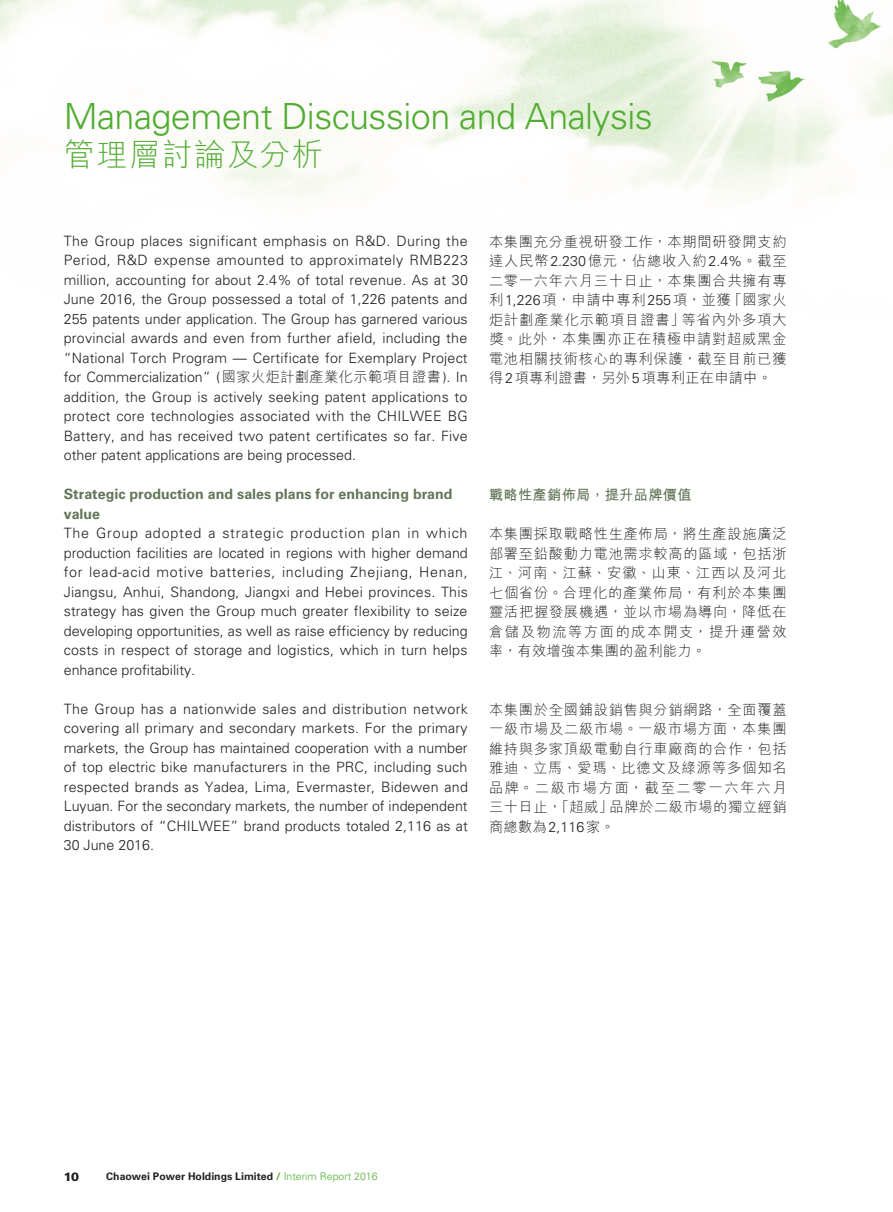
<style>
.page{position:relative;width:893px;height:1212px;background:#fff}
.page>*{position:absolute;margin:0;border:0;box-sizing:border-box;transform-origin:0 0}
.t1{font:300 36px "Univers LT Std";letter-spacing:-.015em;color:#51ad32}
.t2{font:300 31.5px "M Hei HK";letter-spacing:.035em;color:#51ad32}
._00_txt_E{font:300 14.25px/19.5px "Univers LT Std";letter-spacing:.005em;color:#231f20;text-align:justify}
._000_txt_C{font:300 14.25px/19.5px "M Hei HK";letter-spacing:.055em;color:#231f20;text-align:justify}
._02_H2_E{font:700 14.25px/19.5px "Univers LT Std";color:#627557}
._002_H2_C{font:700 14.25px "M Hei HK";letter-spacing:.02em;color:#627557}
.t3{font:900 12px "Univers LT Std";color:#231f20}
.t4{font:700 10.5px "Univers LT Std";color:#231f20}
.s1{font-family:"M Hei HK"}
.s2{font-family:"Univers LT Std"}
.s3{color:#51ad32}
.s4{font-weight:300;color:#51ad32}
</style>
<div class="page">
<img style="left:0;top:0;width:893px;height:198px">
<h1 class="t1" style="left:64px;top:94px;width:591px">Management Discussion and Analysis</h1>
<h2 class="t2" style="left:64px;top:138px;width:261px">管理層討論及分析</h2>
<p class="_00_txt_E" style="left:64px;top:231px;width:406px">The Group places significant emphasis on R&amp;D. During the Period, R&amp;D expense amounted to approximately RMB223 million, accounting for about 2.4% of total revenue. As at 30<br>June 2016, the Group possessed a total of 1,226 patents and 255 patents under application. The Group has garnered various provincial awards and even from further afield, including the “National Torch Program — Certificate for Exemplary Project for Commercialization” (<span class="s1">國家火炬計劃產業化示範項目證書</span>). In addition, the Group is actively seeking patent applications to protect core technologies associated with the CHILWEE BG Battery, and has received two patent certificates so far. Five other patent applications are being processed.</p>
<p class="_02_H2_E" style="left:64px;top:485px;width:390px">Strategic production and sales plans for enhancing brand value</p>
<p class="_00_txt_E" style="left:64px;top:523px;width:406px">The Group adopted a strategic production plan in which production facilities are located in regions with higher demand for lead-acid motive batteries, including Zhejiang, Henan, Jiangsu, Anhui, Shandong, Jiangxi and Hebei provinces. This strategy has given the Group much greater flexibility to seize developing opportunities, as well as raise efficiency by reducing costs in respect of storage and logistics, which in turn helps enhance profitability.</p>
<p class="_00_txt_E" style="left:64px;top:699px;width:406px">The Group has a nationwide sales and distribution network covering all primary and secondary markets. For the primary markets, the Group has maintained cooperation with a number of top electric bike manufacturers in the PRC, including such respected brands as Yadea, Lima, Evermaster, Bidewen and Luyuan. For the secondary markets, the number of independent distributors of “CHILWEE” brand products totaled 2,116 as at 30 June 2016.</p>
<p class="_000_txt_C" style="left:489px;top:231px;width:299px">本集團充分重視研發工作，本期間研發開支約達人民幣<span class="s2">2.230</span>億元，佔總收入約<span class="s2">2.4%</span>。截至二零一六年六月三十日止，本集團合共擁有專利<span class="s2">1,226</span>項，申請中專利<span class="s2">255</span>項，並獲「國家火炬計劃產業化示範項目證書」等省內外多項大獎。此外，本集團亦正在積極申請對超威黑金電池相關技術核心的專利保護，截至目前已獲得<span class="s2">2</span>項專利證書，另外<span class="s2">5</span>項專利正在申請中。</p>
<p class="_002_H2_C" style="left:489px;top:484px;width:204px">戰略性產銷佈局，提升品牌價值</p>
<p class="_000_txt_C" style="left:489px;top:524px;width:299px">本集團採取戰略性生產佈局，將生產設施廣泛部署至鉛酸動力電池需求較高的區域，包括浙江、河南、江蘇、安徽、山東、江西以及河北七個省份。合理化的產業佈局，有利於本集團靈活把握發展機遇，並以市場為導向，降低在倉儲及物流等方面的成本開支，提升運營效率，有效增強本集團的盈利能力。</p>
<p class="_000_txt_C" style="left:489px;top:699px;width:299px">本集團於全國鋪設銷售與分銷網路，全面覆蓋一級市場及二級市場。一級市場方面，本集團維持與多家頂級電動自行車廠商的合作，包括雅迪、立馬、愛瑪、比德文及綠源等多個知名品牌。二級市場方面，截至二零一六年六月三十日止，「超威」品牌於二級市場的獨立經銷商總數為<span class="s2">2,116</span>家。</p>
<p class="t3" style="left:64px;top:1169px;width:17px">10</p>
<p class="t4" style="left:106px;top:1170px;width:273px">Chaowei Power Holdings Limited <span class="s3">/</span> <span class="s4">Interim Report 2016</span></p>
</div>
